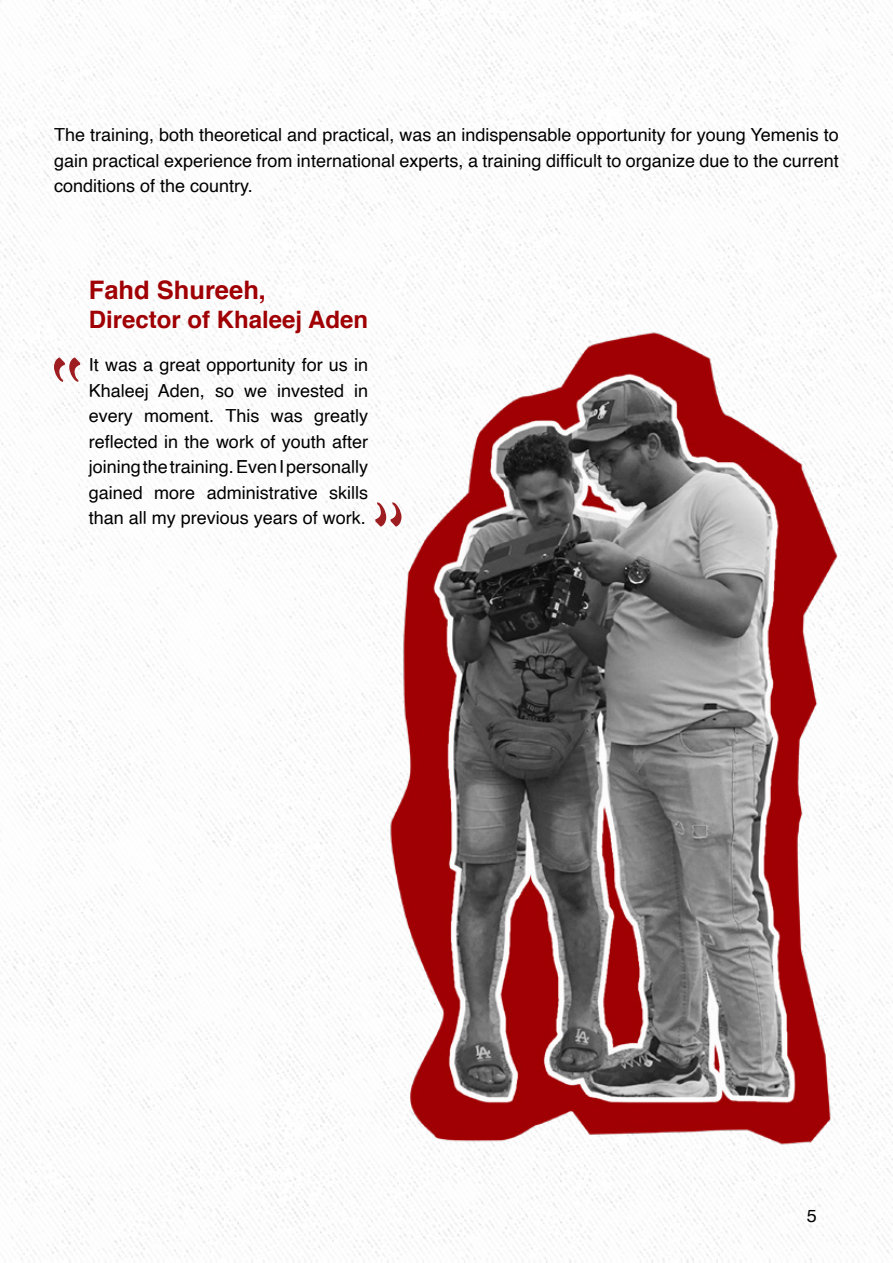
<style>
.page{position:relative;width:893px;height:1263px;background:#fff}
.page>*{position:absolute;margin:0;border:0;box-sizing:border-box;transform-origin:0 0}
.t1{font:700 25.5px "Helvetica";color:#a00003}
.t2{font:700 24px "Helvetica";color:#a00003}
.t3{font:18px/25.5px "Helvetica";color:#000;text-align:justify}
</style>
<div class="page">
<img style="left:0;top:0;width:893px;height:1263px">
<img style="left:385px;top:314px;width:494px;height:865px">
<svg style="left:54px;top:358px;width:26px;height:24px"></svg>
<svg style="left:375px;top:502px;width:26px;height:25px"></svg>
<p class="t3" style="left:54px;top:123px;width:786px">The training, both theoretical and practical, was an indispensable opportunity for young Yemenis to gain practical experience from international experts, a training difficult to organize due to the current conditions of the country.</p>
<h1 class="t1" style="left:89px;top:270px;width:179px">Fahd Shureeh,</h1>
<h2 class="t2" style="left:89px;top:300px;width:281px">Director of Khaleej Aden</h2>
<p class="t3" style="left:89px;top:353px;width:281px">It was a great opportunity for us in Khaleej Aden, so we invested in every moment. This was greatly reflected in the work of youth after joining the training. Even I personally gained more administrative skills than all my previous years of work.</p>
<p class="t3" style="left:807px;top:1204px;width:12px">5</p>
</div>
